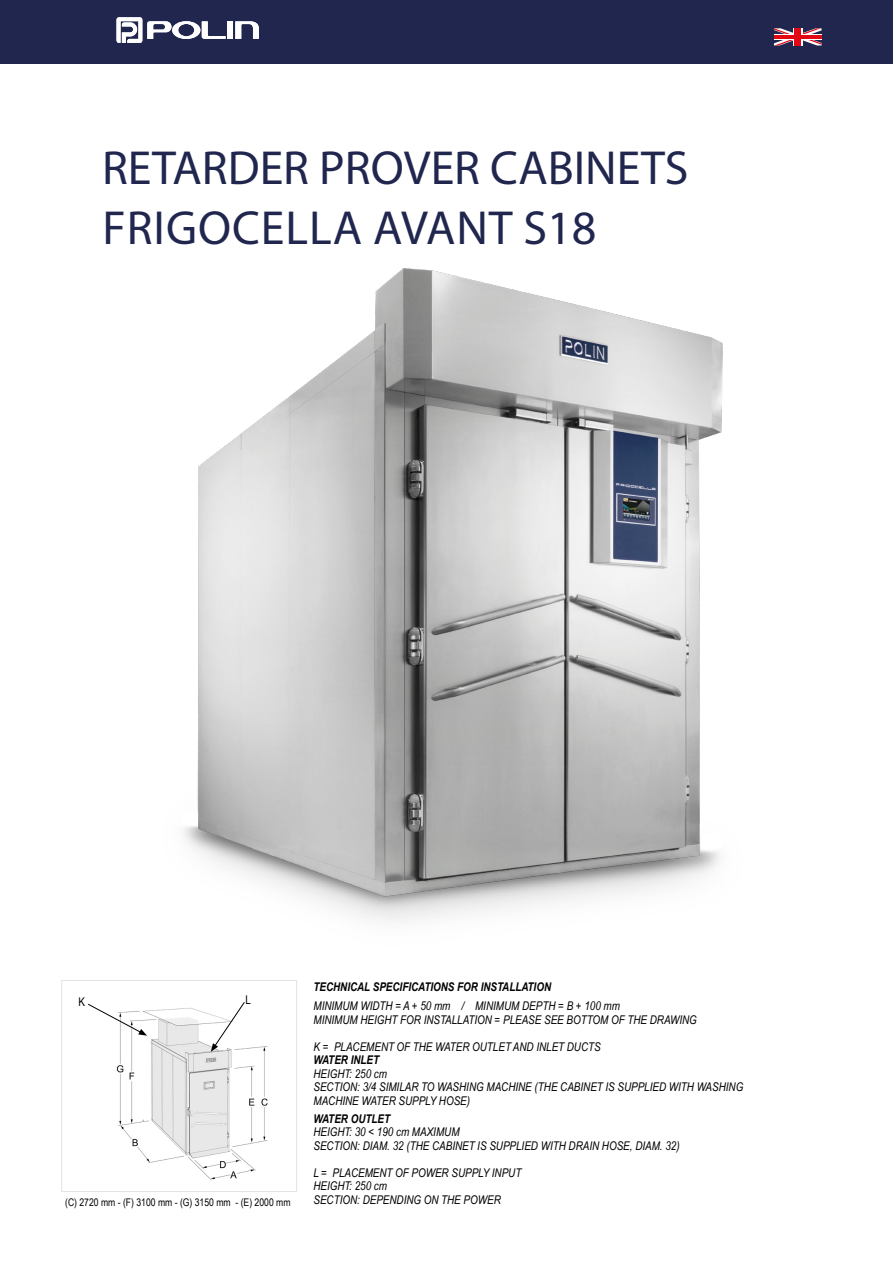
<style>
.page{position:relative;width:893px;height:1263px;background:#fff}
.page>*{position:absolute;margin:0;border:0;box-sizing:border-box;transform-origin:0 0}
.t1{font:48px/60px "Myriad Pro";color:#20264e}
.t2{font:italic 12px/13.5px "Arial Narrow";color:#000}
.t3{font:italic 700 12px "Arial Narrow";color:#000}
.t4{font:12px "Arial Narrow";color:#000}
.t5{font:10.5px "Arial Narrow";color:#000}
</style>
<div class="page">
<img style="left:183px;top:268px;width:540px;height:653px">
<div style="left:0;top:0;width:893px;height:64px;background:#20264e"></div>
<svg style="left:774px;top:28px;width:48px;height:17px"></svg>
<div style="left:774px;top:34px;width:48px;height:6px;background:#fff"></div>
<svg style="left:793px;top:28px;width:10px;height:17px"></svg>
<hr style="left:774px;top:35px;width:48px;height:4px;background:#e30613">
<div style="left:795px;top:28px;width:6px;height:17px;background:#e30613"></div>
<svg style="left:235px;top:21px;width:24px;height:18px"></svg>
<div style="left:227px;top:21px;width:6px;height:18px;background:#fff"></div>
<svg style="left:116px;top:17px;width:110px;height:26px"></svg>
<img style="left:88px;top:1003px;width:180px;height:178px">
<div style="left:61px;top:980px;width:236px;height:212px;border:1px solid #e3e3e3"></div>
<svg style="left:88px;top:1004px;width:59px;height:32px"></svg>
<svg style="left:211px;top:1002px;width:34px;height:50px"></svg>
<svg style="left:139px;top:1046px;width:10px;height:74px"></svg>
<h1 class="t1" style="left:102px;top:137px;width:588px">RETARDER PROVER CABINETS<br>FRIGOCELLA AVANT S18</h1>
<p class="t4" style="left:79px;top:993px;width:8px">K</p>
<p class="t4" style="left:245px;top:990px;width:7px">L</p>
<p class="t3" style="left:313px;top:977px;width:239px">TECHNICAL SPECIFICATIONS FOR INSTALLATION</p>
<p class="t2" style="left:313px;top:999px;width:385px">MINIMUM WIDTH = A + 50 mm / MINIMUM DEPTH = B + 100 mm<br>MINIMUM HEIGHT FOR INSTALLATION = PLEASE SEE BOTTOM OF THE DRAWING</p>
<p class="t2" style="left:313px;top:1040px;width:289px">K = PLACEMENT OF THE WATER OUTLET AND INLET DUCTS</p>
<p class="t3" style="left:313px;top:1051px;width:67px">WATER INLET</p>
<p class="t2" style="left:313px;top:1067px;width:431px">HEIGHT: 250 cm<br>SECTION: 3/4 SIMILAR TO WASHING MACHINE (THE CABINET IS SUPPLIED WITH WASHING<br>MACHINE WATER SUPPLY HOSE)</p>
<p class="t3" style="left:313px;top:1109px;width:78px">WATER OUTLET</p>
<p class="t2" style="left:313px;top:1125px;width:368px">HEIGHT: 30 &lt; 190 cm MAXIMUM<br>SECTION: DIAM. 32 (THE CABINET IS SUPPLIED WITH DRAIN HOSE, DIAM. 32)</p>
<p class="t2" style="left:313px;top:1166px;width:209px">L = PLACEMENT OF POWER SUPPLY INPUT<br>HEIGHT: 250 cm</p>
<p class="t5" style="left:65px;top:1194px;width:227px">(C) 2720 mm - (F) 3100 mm - (G) 3150 mm - (E) 2000 mm</p>
<p class="t2" style="left:313px;top:1193px;width:189px">SECTION: DEPENDING ON THE POWER</p>
</div>
